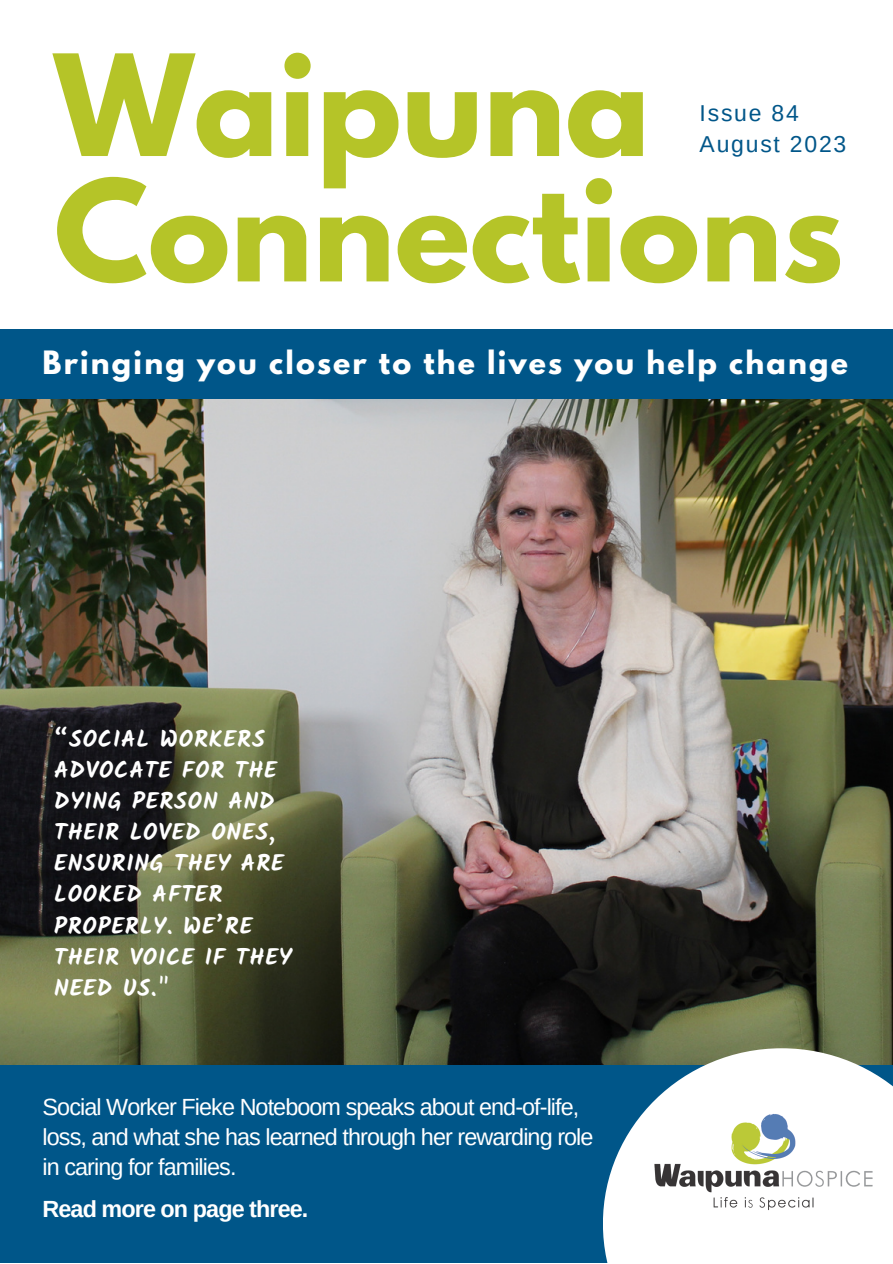
<style>
.page{position:relative;width:893px;height:1264px;background:#fff}
.page>*{position:absolute;margin:0;border:0;box-sizing:border-box;transform-origin:0 0}
.t1{font:700 124.35px "League Spartan";color:#b5c428}
.t2{font:700 28.5px "League Spartan";letter-spacing:.075em;color:#fff}
.t3{font:23.4px/29.7px "Arimo";letter-spacing:-.04em;color:#fff}
.t4{font:700 23.4px "Arimo";letter-spacing:-.04em;color:#fff}
.t5{font:700 23.1px/31px "Kalam";letter-spacing:.04em;color:#fff}
.t6{font:22.95px "Arimo";letter-spacing:.075em;color:#005689}
</style>
<div class="page">
<div style="left:0;top:329px;width:892px;height:74px;background:#005689"></div>
<div style="left:0;top:1056px;width:892px;height:206px;background:#005689"></div>
<img style="left:0;top:399px;width:892px;height:665px">
<svg style="left:603px;top:1048px;width:289px;height:214px;background:#d0dcdf"></svg>
<img style="left:650px;top:1107px;width:226px;height:109px">
<p class="t1" style="left:54px;top:44px;width:597px">Waipuna</p>
<p class="t6" style="left:699px;top:100px;width:101px">Issue 84</p>
<p class="t6" style="left:699px;top:132px;width:148px">August 2023</p>
<p class="t1" style="left:54px;top:169px;width:790px">Connections</p>
<p class="t2" style="left:43px;top:348px;width:806px">Bringing you closer to the lives you help change</p>
<p class="t5" style="left:54px;top:723px;width:239px">“SOCIAL WORKERS<br>ADVOCATE FOR THE<br>DYING PERSON AND<br>THEIR LOVED ONES,<br>ENSURING THEY ARE<br>LOOKED AFTER<br>PROPERLY. WE’RE<br>THEIR VOICE IF THEY<br>NEED US."</p>
<p class="t3" style="left:43px;top:1092px;width:552px">Social Worker Fieke Noteboom speaks about end-of-life, loss, and what she has learned through her rewarding role in caring for families.</p>
<p class="t4" style="left:43px;top:1195px;width:267px">Read more on page three.</p>
</div>
